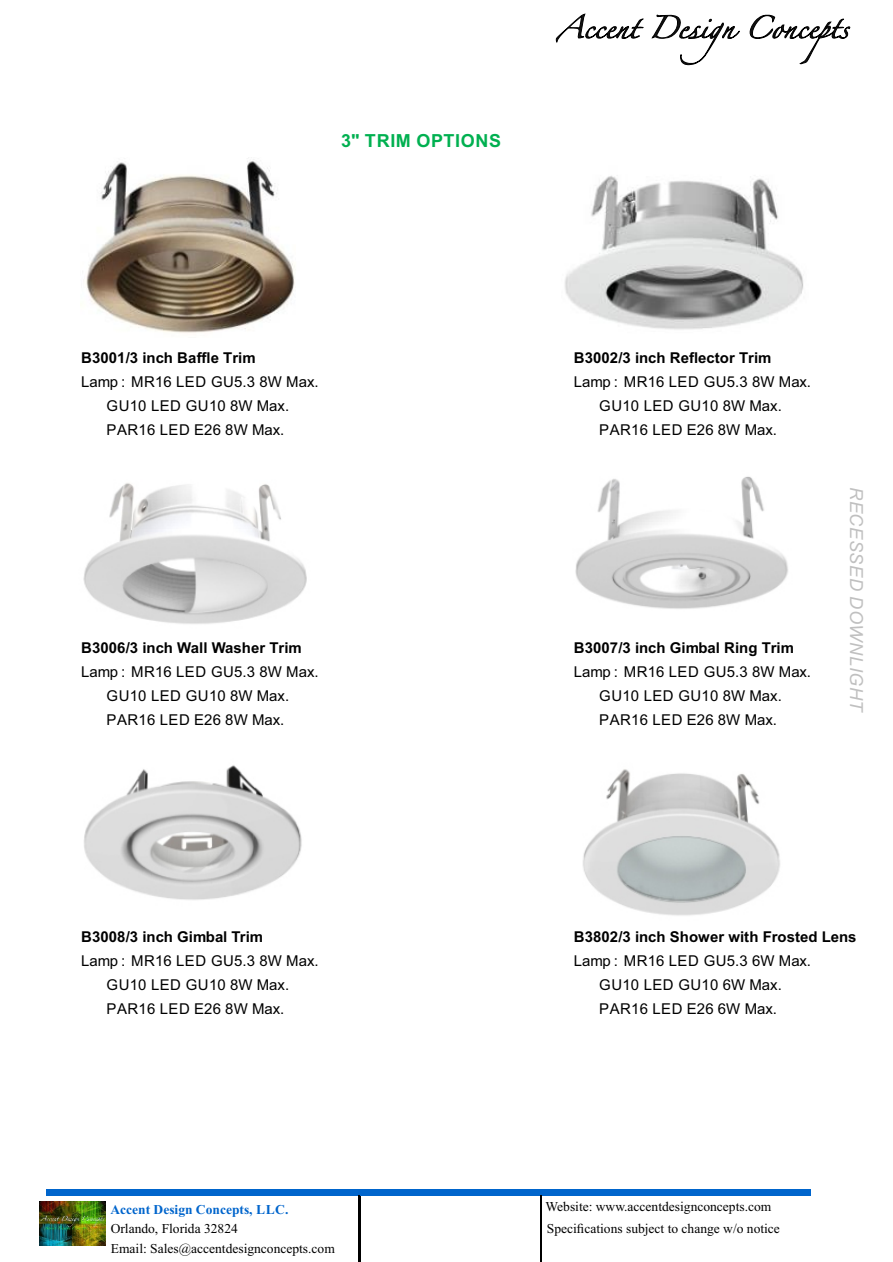
<style>
.page{position:relative;width:893px;height:1262px;background:#fff}
.page>*{position:absolute;margin:0;border:0;box-sizing:border-box;transform-origin:0 0}
.t1{font:italic 18px "Arial";letter-spacing:.035em;color:#c0c0c0}
.t2{font:700 18px "Arial";letter-spacing:.035em;color:#00b050}
.t3{font:15px "Arial";letter-spacing:.01em;color:#000}
.t4{font:700 15px "Arial";color:#000}
.t5{font:13.5px "Times New Roman";color:#000}
.t6{font:700 13.5px "Times New Roman";color:#0065cc}
.s1{font-family:"Arial Unicode MS"}
</style>
<div class="page">
<img style="left:86px;top:159px;width:209px;height:174px">
<img style="left:565px;top:175px;width:239px;height:155px">
<img style="left:83px;top:483px;width:224px;height:141px">
<img style="left:575px;top:476px;width:213px;height:133px">
<img style="left:84px;top:765px;width:218px;height:135px">
<img style="left:583px;top:769px;width:197px;height:147px">
<svg style="left:749px;top:15px;width:101px;height:49px"></svg>
<svg style="left:556px;top:14px;width:87px;height:28px"></svg>
<svg style="left:652px;top:14px;width:88px;height:51px"></svg>
<div style="left:46px;top:1188px;width:764px;height:7px;background:#0065cc"></div>
<hr style="left:540px;top:1195px;width:2px;height:66px;background:#000">
<hr style="left:358px;top:1195px;width:2px;height:66px;background:#000">
<img style="left:40px;top:1201px;width:66px;height:44px">
<p class="t2" style="left:341px;top:134px;width:162px">3" TRIM OPTIONS</p>
<p class="t4" style="left:81px;top:352px;width:176px">B3001/3 inch Baffle Trim</p>
<p class="t4" style="left:574px;top:352px;width:199px">B3002/3 inch Reflector Trim</p>
<p class="t3" style="left:81px;top:376px;width:239px">Lamp<span class="s1">：</span>MR16 LED GU5.3 8W Max.</p>
<p class="t3" style="left:574px;top:376px;width:239px">Lamp<span class="s1">：</span>MR16 LED GU5.3 8W Max.</p>
<p class="t3" style="left:107px;top:400px;width:184px">GU10 LED GU10 8W Max.</p>
<p class="t3" style="left:599px;top:400px;width:184px">GU10 LED GU10 8W Max.</p>
<p class="t3" style="left:107px;top:424px;width:179px">PAR16 LED E26 8W Max.</p>
<p class="t3" style="left:599px;top:424px;width:179px">PAR16 LED E26 8W Max.</p>
<p class="t4" style="left:81px;top:641px;width:222px">B3006/3 inch Wall Washer Trim</p>
<p class="t4" style="left:574px;top:641px;width:222px">B3007/3 inch Gimbal Ring Trim</p>
<p class="t3" style="left:81px;top:666px;width:239px">Lamp<span class="s1">：</span>MR16 LED GU5.3 8W Max.</p>
<p class="t3" style="left:574px;top:666px;width:239px">Lamp<span class="s1">：</span>MR16 LED GU5.3 8W Max.</p>
<p class="t3" style="left:107px;top:689px;width:184px">GU10 LED GU10 8W Max.</p>
<p class="t3" style="left:599px;top:689px;width:184px">GU10 LED GU10 8W Max.</p>
<p class="t3" style="left:107px;top:714px;width:179px">PAR16 LED E26 8W Max.</p>
<p class="t3" style="left:599px;top:714px;width:179px">PAR16 LED E26 8W Max.</p>
<p class="t1" style="left:863px;top:487px;width:225px;rotate:90deg">RECESSED DOWNLIGHT</p>
<p class="t4" style="left:81px;top:931px;width:183px">B3008/3 inch Gimbal Trim</p>
<p class="t4" style="left:574px;top:931px;width:284px">B3802/3 inch Shower with Frosted Lens</p>
<p class="t3" style="left:81px;top:955px;width:239px">Lamp<span class="s1">：</span>MR16 LED GU5.3 8W Max.</p>
<p class="t3" style="left:574px;top:955px;width:239px">Lamp<span class="s1">：</span>MR16 LED GU5.3 6W Max.</p>
<p class="t3" style="left:107px;top:979px;width:184px">GU10 LED GU10 8W Max.</p>
<p class="t3" style="left:599px;top:979px;width:184px">GU10 LED GU10 6W Max.</p>
<p class="t3" style="left:107px;top:1003px;width:179px">PAR16 LED E26 8W Max.</p>
<p class="t3" style="left:599px;top:1003px;width:179px">PAR16 LED E26 6W Max.</p>
<p class="t6" style="left:110px;top:1205px;width:180px">Accent Design Concepts, LLC.</p>
<p class="t5" style="left:545px;top:1201px;width:227px">Website: www.accentdesignconcepts.com</p>
<p class="t5" style="left:111px;top:1223px;width:129px">Orlando, Florida 32824</p>
<p class="t5" style="left:547px;top:1223px;width:234px">Specifications subject to change w/o notice</p>
<p class="t5" style="left:111px;top:1243px;width:225px">Email: Sales@accentdesignconcepts.com</p>
</div>
